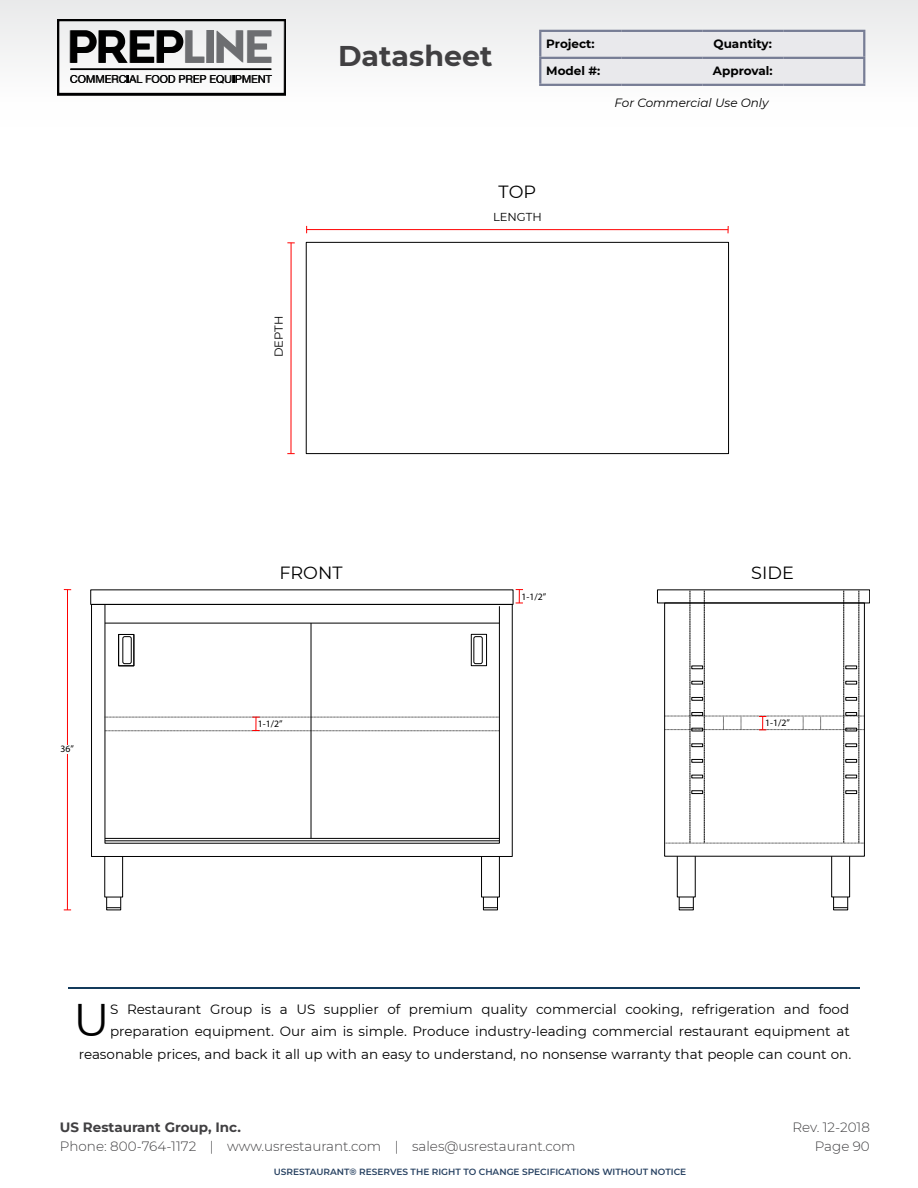
<style>
.page{position:relative;width:918px;height:1188px;background:#fff}
.page>*{position:absolute;margin:0;border:0;box-sizing:border-box;transform-origin:0 0}
.t1{font:45.6px "Montserrat";color:#000}
.t2{font:700 28.5px "Montserrat";color:#414042}
.t3{font:17.7px "Montserrat";color:#000}
.t4{font:13.5px/22.5px "Montserrat";color:#000;text-align:right}
.t5{font:300 13.5px/19.5px "Montserrat";color:#414042;text-align:right}
.t6{font:700 13.5px "Montserrat";color:#414042}
.t7{font:700 12px "Montserrat";color:#000}
.t8{font:italic 12px "Montserrat";color:#000}
.t9{font:11.55px "Montserrat";color:#000}
.t10{font:9.75px "Myriad Pro";color:#000}
.t11{font:600 9px "Montserrat";color:#284262}
</style>
<div class="page">
<hr style="left:68px;top:987px;width:792px;height:2px;background:#133a5b">
<div style="left:0;top:0;width:918px;height:127px;background:linear-gradient(to right,#f6f6f7,#f6f6f6)"></div>
<div style="left:541px;top:32px;width:322px;height:52px;background:#e9e9ec"></div>
<hr style="left:539px;top:30px;width:82px;height:2px;background:#777d95">
<hr style="left:539px;top:32px;width:2px;height:25px;background:#777d95">
<hr style="left:621px;top:30px;width:81px;height:2px;background:#777d95">
<hr style="left:702px;top:30px;width:81px;height:2px;background:#777d95">
<hr style="left:783px;top:30px;width:82px;height:2px;background:#777d95">
<hr style="left:863px;top:32px;width:2px;height:25px;background:#777d95">
<hr style="left:539px;top:57px;width:82px;height:2px;background:#777d95">
<hr style="left:539px;top:59px;width:2px;height:25px;background:#777d95">
<hr style="left:621px;top:57px;width:81px;height:2px;background:#777d95">
<hr style="left:702px;top:57px;width:81px;height:2px;background:#777d95">
<hr style="left:783px;top:57px;width:82px;height:2px;background:#777d95">
<hr style="left:863px;top:59px;width:2px;height:25px;background:#777d95">
<hr style="left:539px;top:84px;width:82px;height:2px;background:#777d95">
<hr style="left:621px;top:84px;width:81px;height:2px;background:#777d95">
<hr style="left:702px;top:84px;width:81px;height:2px;background:#777d95">
<hr style="left:783px;top:84px;width:82px;height:2px;background:#777d95">
<svg style="left:57px;top:20px;width:229px;height:76px"></svg>
<div style="left:832px;top:856px;width:18px;height:41px;border:1px solid #000"></div>
<div style="left:833px;top:897px;width:15px;height:13px;border:1px solid #000"></div>
<svg style="left:834px;top:907px;width:14px;height:1px"></svg>
<div style="left:677px;top:856px;width:18px;height:41px;border:1px solid #000"></div>
<svg style="left:679px;top:907px;width:14px;height:1px"></svg>
<hr style="left:307px;top:229px;width:421px;height:1px;background:#f00">
<div style="left:306px;top:242px;width:423px;height:212px;border:1px solid #000"></div>
<hr style="left:291px;top:243px;width:1px;height:211px;background:#f00">
<svg style="left:105px;top:604px;width:395px;height:239px"></svg>
<hr style="left:105px;top:838px;width:394px;height:1px;background:#000">
<hr style="left:105px;top:623px;width:394px;height:1px;background:#000">
<hr style="left:311px;top:623px;width:1px;height:215px;background:#000">
<div style="left:118px;top:634px;width:16px;height:32px;border:1px solid #000"></div>
<div style="left:471px;top:634px;width:16px;height:32px;border:1px solid #000"></div>
<div style="left:123px;top:637px;width:8px;height:27px;border:1px solid #000;border-radius:2px"></div>
<div style="left:474px;top:637px;width:8px;height:27px;border:1px solid #000;border-radius:2px"></div>
<div style="left:105px;top:856px;width:18px;height:41px;border:1px solid #000"></div>
<svg style="left:107px;top:907px;width:14px;height:1px"></svg>
<div style="left:481px;top:856px;width:19px;height:41px;border:1px solid #000"></div>
<div style="left:483px;top:897px;width:15px;height:13px;border:1px solid #000"></div>
<svg style="left:483px;top:907px;width:15px;height:1px"></svg>
<hr style="left:67px;top:590px;width:1px;height:320px;background:#f00">
<div style="left:61px;top:746px;width:12px;height:8px;background:#fff"></div>
<svg style="left:105px;top:717px;width:394px;height:15px"></svg>
<div style="left:261px;top:721px;width:12px;height:8px;background:#fff"></div>
<svg style="left:516px;top:589px;width:7px;height:15px"></svg>
<svg style="left:665px;top:591px;width:199px;height:253px"></svg>
<div style="left:768px;top:720px;width:12px;height:8px;background:#fff"></div>
<h2 class="t2" style="left:338px;top:36px;width:156px">Datasheet</h2>
<p class="t7" style="left:546px;top:35px;width:50px">Project:</p>
<p class="t7" style="left:714px;top:35px;width:60px">Quantity:</p>
<p class="t7" style="left:546px;top:62px;width:55px">Model #:</p>
<p class="t7" style="left:713px;top:62px;width:61px">Approval:</p>
<p class="t8" style="left:615px;top:95px;width:156px">For Commercial Use Only</p>
<h3 class="t3" style="left:499px;top:180px;width:39px">TOP</h3>
<p class="t10" style="left:61px;top:743px;width:15px">36”</p>
<p class="t9" style="left:271px;top:357px;width:43px;rotate:-90deg">DEPTH</p>
<h3 class="t3" style="left:279px;top:560px;width:65px">FRONT</h3>
<p class="t10" style="left:258px;top:718px;width:26px">1-1/2”</p>
<p class="t9" style="left:493px;top:208px;width:50px">LENGTH</p>
<p class="t10" style="left:521px;top:591px;width:26px">1-1/2”</p>
<h3 class="t3" style="left:751px;top:560px;width:44px">SIDE</h3>
<p class="t10" style="left:765px;top:717px;width:26px">1-1/2”</p>
<p class="t4" style="left:79px;top:997px;width:774px">S Restaurant Group is a US supplier of premium quality commercial cooking, refrigeration and food preparation equipment. Our aim is simple. Produce industry-leading commercial restaurant equipment at reasonable prices, and back it all up with an easy to understand, no nonsense warranty that people can count on.</p>
<h1 class="t1" style="left:74px;top:989px;width:38px">U</h1>
<p class="t6" style="left:60px;top:1117px;width:183px">US Restaurant Group, Inc.</p>
<p class="t5" style="left:60px;top:1136px;width:517px">Phone: 800-764-1172 | www.usrestaurant.com | sales@usrestaurant.com</p>
<p class="t11" style="left:274px;top:1166px;width:414px">USRESTAURANT® RESERVES THE RIGHT TO CHANGE SPECIFICATIONS WITHOUT NOTICE</p>
<p class="t5" style="left:792px;top:1117px;width:79px">Rev. 12-2018<br>Page 90</p>
</div>
